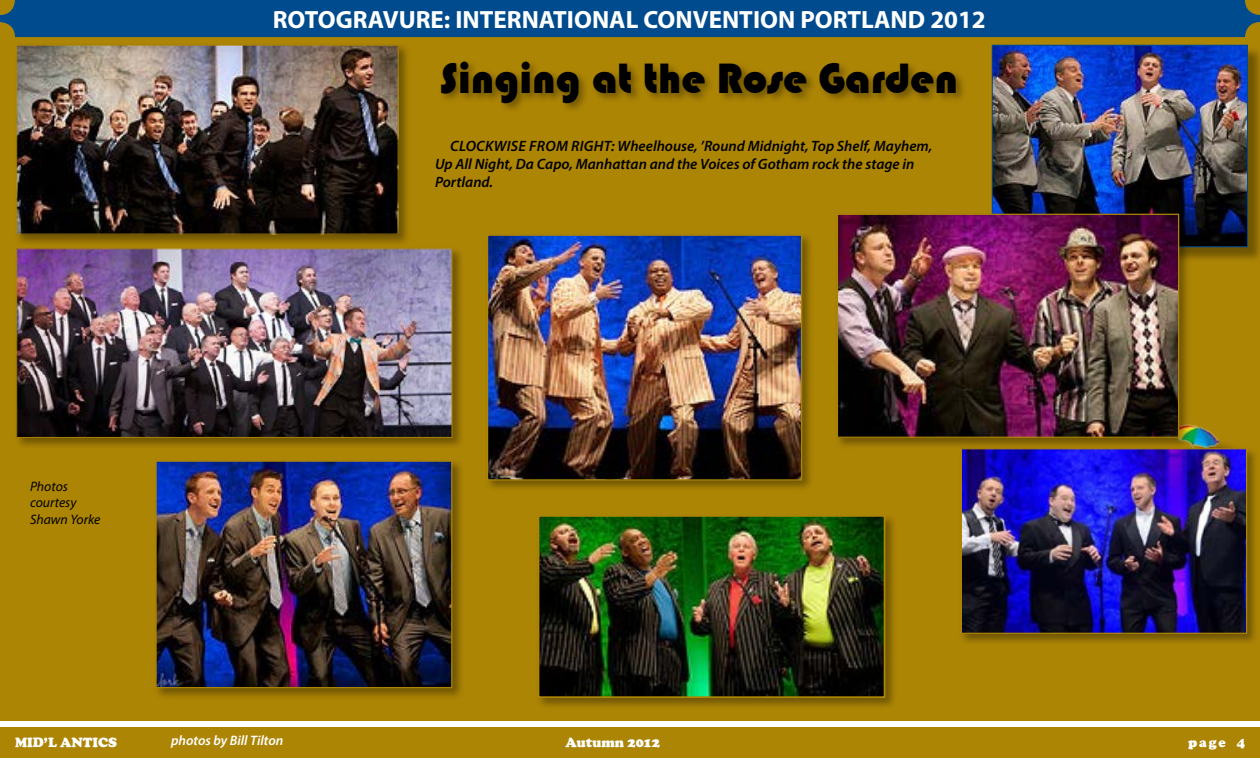
<style>
.page{position:relative;width:1260px;height:765px;background:#fff}
.page>*{position:absolute;margin:0;border:0;box-sizing:border-box;transform-origin:0 0}
.t1{font:43.75px "Bauhaus 93";color:#000}
.t2{font:700 25px "Myriad Pro";color:#fff}
.t3{font:italic 600 15px/18px "Myriad Pro";color:#000}
.t4{font:900 13.75px "Cooper";color:#fff}
.t5{font:italic 13.75px/16.5px "Myriad Pro";color:#000}
.t6{font:italic 600 13.75px "Myriad Pro";color:#fff}
</style>
<div class="page">
<div style="left:0;top:727px;width:1260px;height:31px;background:#ad8505"></div>
<div style="left:0;top:0;width:1260px;height:721px;background:#ad8505"></div>
<div style="left:1192px;top:437px;width:57px;height:60px;background:#000;opacity:.25"></div>
<img style="left:1191px;top:424px;width:27px;height:22px">
<div style="left:0;top:0;width:1260px;height:37px;background:#004b8d;border-radius:15px"></div>
<div style="left:15px;top:43px;width:396px;height:204px;background:#000;opacity:.35"></div>
<img style="left:18px;top:47px;width:379px;height:186px">
<div style="left:16px;top:45px;width:383px;height:190px;border:1px solid #ad8505"></div>
<div style="left:15px;top:247px;width:450px;height:202px;background:#000;opacity:.35"></div>
<img style="left:18px;top:250px;width:432px;height:186px">
<div style="left:16px;top:248px;width:436px;height:190px;border:1px solid #ad8505"></div>
<div style="left:994px;top:47px;width:266px;height:216px;background:#000;opacity:.35"></div>
<img style="left:994px;top:47px;width:252px;height:198px">
<div style="left:992px;top:45px;width:256px;height:202px;border:1px solid #004b8d"></div>
<div style="left:536px;top:513px;width:361px;height:197px;background:#000;opacity:.35"></div>
<img style="left:541px;top:518px;width:341px;height:177px">
<div style="left:538px;top:515px;width:347px;height:183px;border:2px solid #ad8505"></div>
<div style="left:154px;top:459px;width:310px;height:241px;background:#000;opacity:.35"></div>
<img style="left:157px;top:463px;width:293px;height:223px">
<div style="left:155px;top:461px;width:297px;height:227px;border:1px solid #ad8505"></div>
<div style="left:835px;top:212px;width:356px;height:238px;background:#000;opacity:.35"></div>
<img style="left:839px;top:216px;width:338px;height:220px">
<div style="left:837px;top:214px;width:342px;height:224px;border:1px solid #ad8505"></div>
<div style="left:485px;top:233px;width:329px;height:259px;background:#000;opacity:.35"></div>
<img style="left:489px;top:237px;width:311px;height:242px">
<div style="left:487px;top:235px;width:315px;height:246px;border:1px solid #ad8505"></div>
<div style="left:959px;top:446px;width:300px;height:199px;background:#000;opacity:.35"></div>
<img style="left:963px;top:450px;width:282px;height:182px">
<div style="left:961px;top:448px;width:286px;height:186px;border:1px solid #ad8505"></div>
<div style="left:438px;top:60px;width:529px;height:54px;background:#000;opacity:.35"></div>
<h2 class="t2" style="left:273px;top:3px;width:714px">ROTOGRAVURE: INTERNATIONAL CONVENTION PORTLAND 2012</h2>
<h1 class="t1" style="left:440px;top:54px;width:520px">Singing at the Rose Garden</h1>
<p class="t5" style="left:30px;top:478px;width:72px">Photos courtesy<br>Shawn Yorke</p>
<p class="t3" style="left:435px;top:136px;width:499px;text-indent:136px">right: Wheelhouse, ’Round Midnight, Top Shelf, Mayhem,<br>Up All Night, Da Capo, Manhattan and the Voices of Gotham rock the stage in<br>Portland.</p>
<p class="t3" style="left:450px;top:136px;width:53px">Clockwise</p>
<p class="t3" style="left:529px;top:136px;width:11px">from</p>
<p class="t6" style="left:171px;top:731px;width:114px">photos by Bill Tilton</p>
<p class="t4" style="left:15px;top:734px;width:104px">MID’L ANTICS</p>
<p class="t4" style="left:566px;top:734px;width:96px">Autumn 2012</p>
<p class="t4" style="left:1188px;top:734px;width:58px">page 4</p>
</div>
